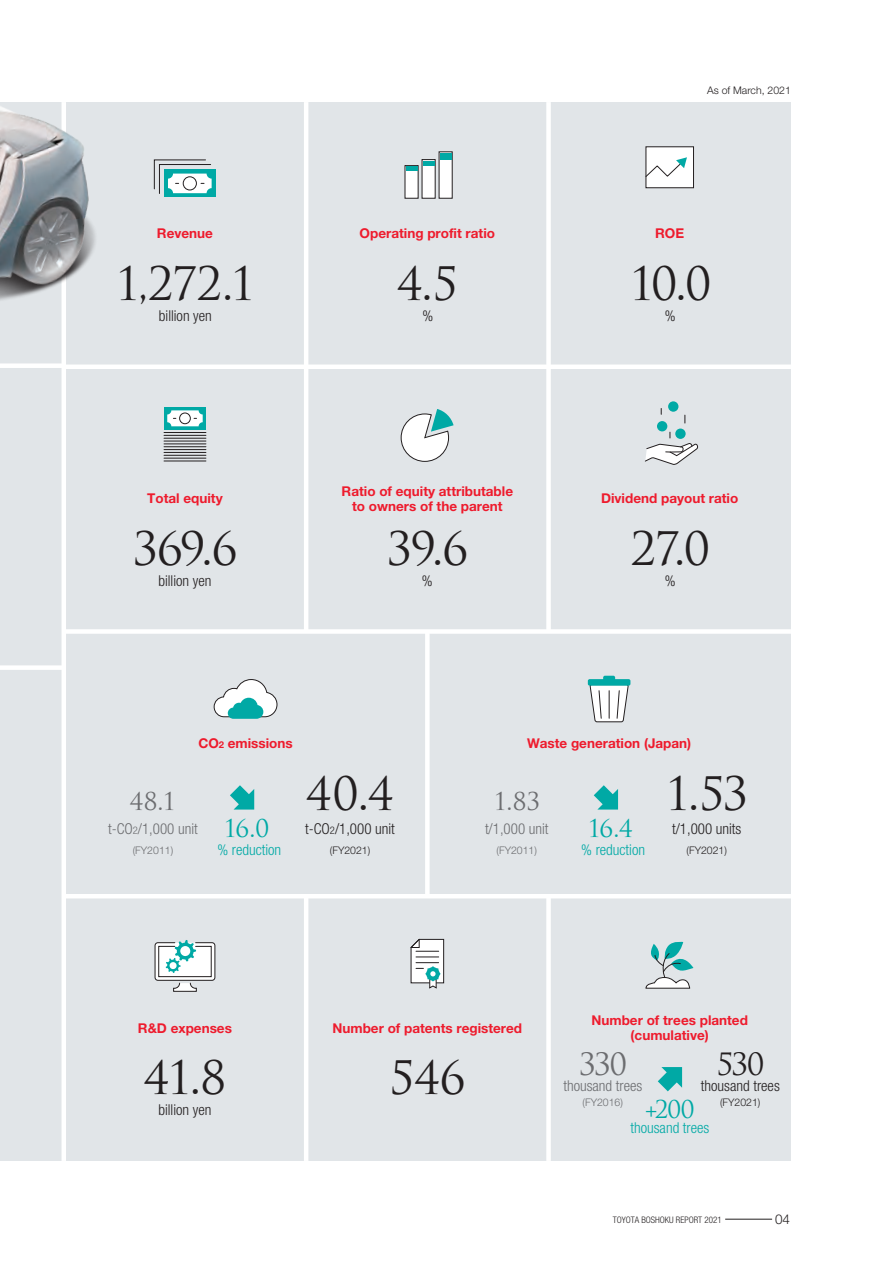
<style>
.page{position:relative;width:893px;height:1263px;background:#fff}
.page>*{position:absolute;margin:0;border:0;box-sizing:border-box;transform-origin:0 0}
.t1{font:45px "Trajan Pro";letter-spacing:-.045em;color:#231f20}
.t2{font:30px "Trajan Pro";color:#231f20}
.t3{font:30px "Trajan Pro";color:#6c6d70}
.t4{font:24px "Trajan Pro";letter-spacing:-.05em;color:#00a9a5}
.t5{font:24px "Trajan Pro";color:#6c6d70}
.t6{font:300 condensed 15px "Helvetica Neue LT Std";color:#231f20}
.t7{font:300 condensed 15px "Helvetica Neue LT Std";color:#6c6d70}
.t8{font:300 condensed 15px "Helvetica Neue LT Std";color:#00a9a5}
.t9{font:700 13.5px/15px "Helvetica Neue LT Std";color:#ee1b2d;text-align:center}
.t10{font:300 13.5px "Helvetica Neue LT Std";color:#231f20}
.t11{font:300 10.5px "Helvetica Neue LT Std";color:#231f20}
.t12{font:300 10.5px "Helvetica Neue LT Std";color:#6c6d70}
.t13{font:300 condensed 9px "Helvetica Neue LT Std";color:#231f20}
.s1{font-size:9.45px}
.s2{font-size:10.5px}
</style>
<div class="page">
<div style="left:0;top:102px;width:64px;height:264px;background:#e1e5e8"></div>
<div style="left:0;top:366px;width:64px;height:302px;background:#e1e5e8"></div>
<div style="left:549px;top:102px;width:242px;height:265px;background:#e1e5e8"></div>
<div style="left:306px;top:102px;width:243px;height:265px;background:#e1e5e8"></div>
<div style="left:64px;top:102px;width:242px;height:265px;background:#e1e5e8"></div>
<div style="left:549px;top:367px;width:242px;height:264px;background:#e1e5e8"></div>
<div style="left:427px;top:631px;width:364px;height:265px;background:#e1e5e8"></div>
<div style="left:306px;top:367px;width:243px;height:264px;background:#e1e5e8"></div>
<div style="left:64px;top:367px;width:242px;height:264px;background:#e1e5e8"></div>
<div style="left:306px;top:896px;width:243px;height:265px;background:#e1e5e8"></div>
<div style="left:64px;top:896px;width:242px;height:265px;background:#e1e5e8"></div>
<div style="left:549px;top:896px;width:242px;height:265px;background:#e1e5e8"></div>
<div style="left:64px;top:631px;width:363px;height:265px;background:#e1e5e8"></div>
<div style="left:0;top:668px;width:64px;height:493px;background:#e1e5e8"></div>
<hr style="left:62px;top:102px;width:4px;height:1059px;background:#fff">
<div style="left:546px;top:102px;width:5px;height:529px;background:#fff"></div>
<hr style="left:304px;top:102px;width:4px;height:529px;background:#fff">
<svg style="left:646px;top:941px;width:47px;height:47px"></svg>
<div style="left:0;top:363px;width:64px;height:5px;background:#fff"></div>
<div style="left:0;top:665px;width:64px;height:5px;background:#fff"></div>
<hr style="left:64px;top:894px;width:727px;height:4px;background:#fff">
<div style="left:64px;top:629px;width:727px;height:5px;background:#fff"></div>
<div style="left:64px;top:364px;width:727px;height:5px;background:#fff"></div>
<img style="left:0;top:102px;width:96px;height:241px">
<div style="left:405px;top:165px;width:13px;height:33px;background:#fff"></div>
<div style="left:422px;top:159px;width:13px;height:39px;background:#fff"></div>
<div style="left:439px;top:152px;width:13px;height:46px;background:#fff"></div>
<hr style="left:406px;top:167px;width:11px;height:4px;background:#00a9a5">
<div style="left:423px;top:161px;width:11px;height:5px;background:#00a9a5"></div>
<div style="left:440px;top:153px;width:11px;height:6px;background:#00a9a5"></div>
<div style="left:164px;top:169px;width:52px;height:28px;background:#00a9a5"></div>
<svg style="left:154px;top:160px;width:58px;height:34px"></svg>
<div style="left:164px;top:407px;width:42px;height:23px;background:#00a9a5"></div>
<svg style="left:167px;top:410px;width:36px;height:16px"></svg>
<hr style="left:164px;top:432px;width:42px;height:1px;background:#231f20">
<hr style="left:164px;top:435px;width:42px;height:1px;background:#231f20">
<hr style="left:164px;top:438px;width:42px;height:1px;background:#231f20">
<hr style="left:164px;top:441px;width:42px;height:1px;background:#231f20">
<hr style="left:164px;top:444px;width:42px;height:1px;background:#231f20">
<hr style="left:164px;top:446px;width:42px;height:1px;background:#231f20">
<hr style="left:164px;top:449px;width:42px;height:1px;background:#231f20">
<hr style="left:164px;top:452px;width:42px;height:1px;background:#231f20">
<hr style="left:164px;top:455px;width:42px;height:1px;background:#231f20">
<hr style="left:164px;top:458px;width:42px;height:1px;background:#231f20">
<hr style="left:164px;top:461px;width:42px;height:1px;background:#231f20">
<svg style="left:214px;top:679px;width:63px;height:40px"></svg>
<div style="left:657px;top:421px;width:10px;height:10px;background:#00a9a5;border-radius:50%"></div>
<div style="left:675px;top:429px;width:11px;height:10px;background:#00a9a5;border-radius:50%"></div>
<div style="left:668px;top:401px;width:10px;height:11px;background:#00a9a5;border-radius:50%"></div>
<svg style="left:645px;top:432px;width:53px;height:33px"></svg>
<div style="left:646px;top:147px;width:48px;height:41px;background:#fff;border:1px solid #231f20"></div>
<svg style="left:645px;top:157px;width:42px;height:20px"></svg>
<svg style="left:401px;top:409px;width:53px;height:53px"></svg>
<svg style="left:230px;top:785px;width:24px;height:24px"></svg>
<svg style="left:594px;top:785px;width:24px;height:24px"></svg>
<svg style="left:155px;top:942px;width:60px;height:38px"></svg>
<svg style="left:173px;top:983px;width:24px;height:9px"></svg>
<svg style="left:158px;top:940px;width:54px;height:37px;background:#c5dddd"></svg>
<svg style="left:411px;top:939px;width:33px;height:49px;background:#c7d4d4"></svg>
<div style="left:546px;top:896px;width:5px;height:265px;background:#fff"></div>
<div style="left:425px;top:631px;width:5px;height:265px;background:#fff"></div>
<hr style="left:304px;top:896px;width:4px;height:265px;background:#fff">
<div style="left:588px;top:679px;width:42px;height:7px;background:#00a9a5;border-radius:2px"></div>
<svg style="left:590px;top:676px;width:38px;height:46px"></svg>
<svg style="left:658px;top:1067px;width:24px;height:24px"></svg>
<hr style="left:725px;top:1219px;width:47px;height:1px;background:#231f20">
<p class="t9" style="left:157px;top:226px;width:58px">Revenue</p>
<h1 class="t1" style="left:115px;top:255px;width:142px">1,272.1</h1>
<p class="t6" style="left:159px;top:307px;width:54px">billion yen</p>
<p class="t9" style="left:360px;top:226px;width:137px">Operating profit ratio</p>
<h1 class="t1" style="left:397px;top:255px;width:62px">4.5</h1>
<p class="t6" style="left:422px;top:307px;width:12px">%</p>
<p class="t11" style="left:707px;top:84px;width:85px">As of March, 2021</p>
<p class="t9" style="left:655px;top:226px;width:30px">ROE</p>
<h1 class="t1" style="left:629px;top:255px;width:84px">10.0</h1>
<p class="t6" style="left:665px;top:307px;width:12px">%</p>
<p class="t9" style="left:147px;top:491px;width:77px">Total equity</p>
<p class="t9" style="left:342px;top:483px;width:173px">Ratio of equity attributable to owners of the parent</p>
<p class="t9" style="left:601px;top:490px;width:139px">Dividend payout ratio</p>
<h1 class="t1" style="left:630px;top:520px;width:81px">27.0</h1>
<p class="t6" style="left:665px;top:572px;width:12px">%</p>
<h1 class="t1" style="left:132px;top:520px;width:107px">369.6</h1>
<p class="t6" style="left:158px;top:572px;width:54px">billion yen</p>
<h1 class="t1" style="left:387px;top:520px;width:83px">39.6</h1>
<p class="t6" style="left:422px;top:572px;width:12px">%</p>
<p class="t9" style="left:198px;top:736px;width:96px">CO<span class="s1">2</span> emissions</p>
<p class="t9" style="left:527px;top:736px;width:166px">Waste generation (Japan)</p>
<h1 class="t1" style="left:306px;top:765px;width:89px">40.4</h1>
<p class="t6" style="left:305px;top:820px;width:91px">t-CO<span class="s2">2</span>/1,000 unit</p>
<h3 class="t5" style="left:130px;top:786px;width:48px">48.1</h3>
<h3 class="t4" style="left:223px;top:813px;width:47px">16.0</h3>
<p class="t8" style="left:217px;top:841px;width:65px">% reduction</p>
<p class="t7" style="left:108px;top:820px;width:91px">t-CO<span class="s2">2</span>/1,000 unit</p>
<p class="t12" style="left:133px;top:844px;width:42px">(FY2011)</p>
<p class="t11" style="left:330px;top:844px;width:42px">(FY2021)</p>
<h3 class="t5" style="left:493px;top:786px;width:48px">1.83</h3>
<p class="t7" style="left:485px;top:820px;width:65px">t/1,000 unit</p>
<p class="t12" style="left:497px;top:844px;width:42px">(FY2011)</p>
<h3 class="t4" style="left:587px;top:813px;width:47px">16.4</h3>
<p class="t8" style="left:581px;top:841px;width:65px">% reduction</p>
<h1 class="t1" style="left:665px;top:765px;width:84px">1.53</h1>
<p class="t6" style="left:672px;top:820px;width:71px">t/1,000 units</p>
<p class="t11" style="left:686px;top:844px;width:42px">(FY2021)</p>
<p class="t9" style="left:138px;top:1020px;width:96px">R&amp;D expenses</p>
<p class="t9" style="left:332px;top:1020px;width:191px">Number of patents registered</p>
<h1 class="t1" style="left:144px;top:1049px;width:84px">41.8</h1>
<p class="t6" style="left:158px;top:1101px;width:54px">billion yen</p>
<h1 class="t1" style="left:389px;top:1049px;width:78px">546</h1>
<p class="t9" style="left:591px;top:1012px;width:158px">Number of trees planted (cumulative)</p>
<h2 class="t2" style="left:716px;top:1045px;width:49px">530</h2>
<p class="t6" style="left:701px;top:1077px;width:80px">thousand trees</p>
<h2 class="t3" style="left:579px;top:1045px;width:50px">330</h2>
<p class="t7" style="left:563px;top:1077px;width:80px">thousand trees</p>
<p class="t12" style="left:582px;top:1096px;width:42px">(FY2016)</p>
<p class="t11" style="left:720px;top:1096px;width:42px">(FY2021)</p>
<h3 class="t4" style="left:645px;top:1094px;width:51px">+200</h3>
<p class="t8" style="left:630px;top:1118px;width:80px">thousand trees</p>
<p class="t13" style="left:613px;top:1214px;width:110px">TOYOTA BOSHOKU REPORT 2021</p>
<p class="t10" style="left:775px;top:1211px;width:17px">04</p>
</div>
